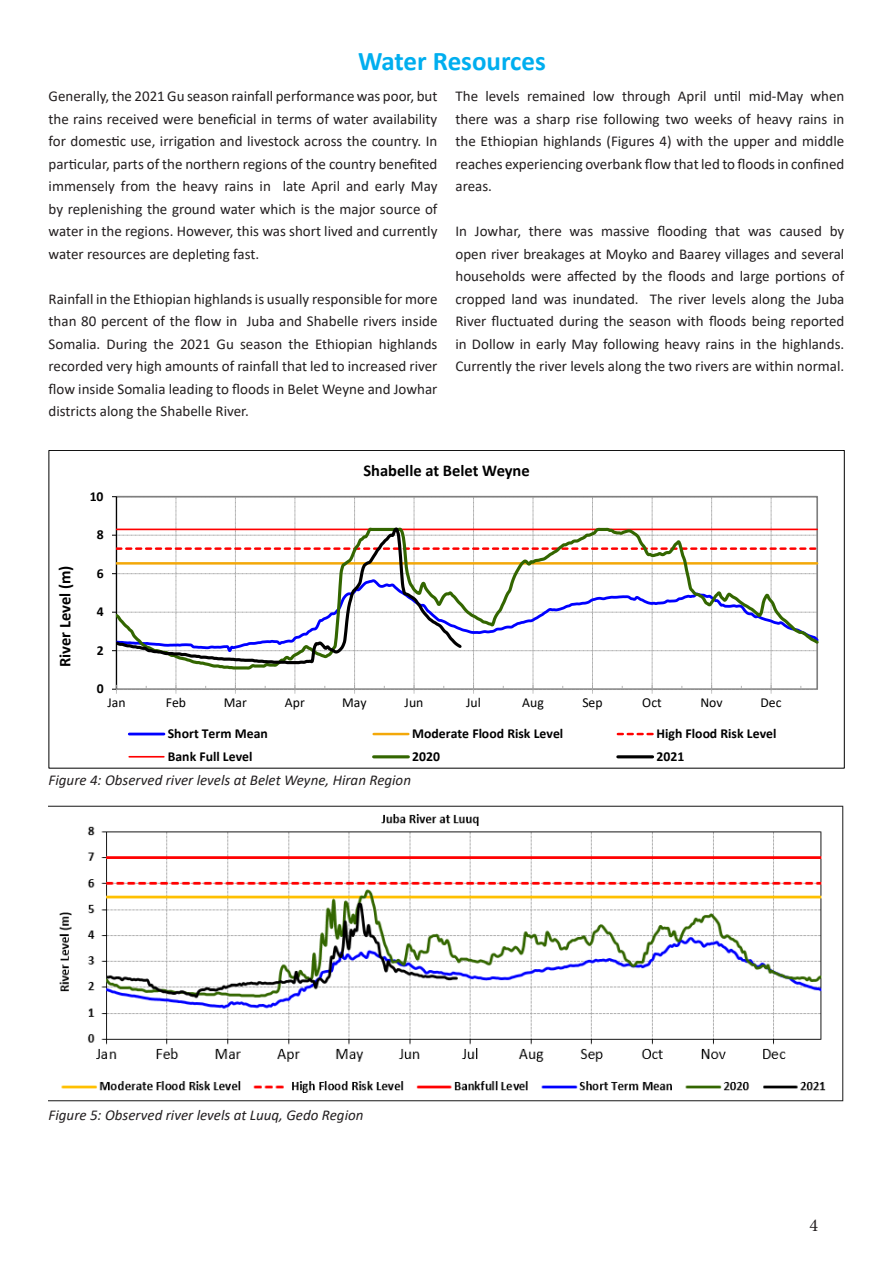
<style>
.page{position:relative;width:893px;height:1263px;background:#fff}
.page>*{position:absolute;margin:0;border:0;box-sizing:border-box;transform-origin:0 0}
.t1{font:700 27px "Calibri";color:#00aeef}
.t2{font:18px "Minion Pro";color:#231f20}
.t3{font:700 16.5px "Calibri";letter-spacing:-.005em;color:#000}
.Body{font:15px/22.5px "Calibri";color:#231f20;text-align:justify}
.t4{font:italic 15px "Calibri";color:#231f20}
.t5{font:700 13.65px "Calibri";letter-spacing:.005em;color:#000}
.t6{font:13.65px "Calibri";letter-spacing:.005em;color:#000}
</style>
<div class="page">
<svg style="left:112px;top:496px;width:705px;height:197px"></svg>
<svg style="left:116px;top:524px;width:702px;height:147px"></svg>
<svg style="left:116px;top:525px;width:348px;height:141px"></svg>
<hr style="left:129px;top:733px;width:35px;height:2px;background:#00f">
<hr style="left:374px;top:733px;width:34px;height:2px;background:#f3a809">
<svg style="left:618px;top:733px;width:34px;height:2px"></svg>
<hr style="left:129px;top:756px;width:35px;height:1px;background:#f00">
<hr style="left:374px;top:755px;width:34px;height:3px;background:#360">
<hr style="left:618px;top:755px;width:34px;height:3px;background:#000">
<img style="left:49px;top:805px;width:795px;height:297px">
<p class="t1" style="left:358px;top:42px;width:189px">Water Resources</p>
<p class="Body" style="left:49px;top:85px;width:390px">Generally, the 2021 Gu season rainfall performance was poor, but the rains received were beneficial in terms of water availability for domestic use, irrigation and livestock across the country. In particular, parts of the northern regions of the country benefited immensely from the heavy rains in late April and early May by replenishing the ground water which is the major source of water in the regions. However, this was short lived and currently water resources are depleting fast.</p>
<p class="Body" style="left:49px;top:287px;width:390px">Rainfall in the Ethiopian highlands is usually responsible for more than 80 percent of the flow in Juba and Shabelle rivers inside Somalia. During the 2021 Gu season the Ethiopian highlands recorded very high amounts of rainfall that led to increased river flow inside Somalia leading to floods in Belet Weyne and Jowhar districts along the Shabelle River.</p>
<p class="Body" style="left:455px;top:85px;width:390px">The levels remained low through April until mid-May when there was a sharp rise following two weeks of heavy rains in the Ethiopian highlands (Figures 4) with the upper and middle reaches experiencing overbank flow that led to floods in confined areas.</p>
<p class="Body" style="left:455px;top:220px;width:390px">In Jowhar, there was massive flooding that was caused by open river breakages at Moyko and Baarey villages and several households were affected by the floods and large portions of cropped land was inundated. The river levels along the Juba River fluctuated during the season with floods being reported in Dollow in early May following heavy rains in the highlands.<br>Currently the river levels along the two rivers are within normal.</p>
<p class="t3" style="left:53px;top:667px;width:103px;rotate:-90deg">River Level (m)</p>
<p class="t5" style="left:90px;top:486px;width:15px">10</p>
<p class="t5" style="left:97px;top:525px;width:8px">8</p>
<p class="t5" style="left:97px;top:563px;width:8px">6</p>
<p class="t5" style="left:97px;top:602px;width:8px">4</p>
<p class="t5" style="left:97px;top:640px;width:8px">2</p>
<p class="t5" style="left:97px;top:679px;width:8px">0</p>
<p class="t3" style="left:363px;top:459px;width:168px">Shabelle at Belet Weyne</p>
<p class="t6" style="left:107px;top:693px;width:20px">Jan</p>
<p class="t6" style="left:166px;top:693px;width:22px">Feb</p>
<p class="t6" style="left:224px;top:693px;width:25px">Mar</p>
<p class="t6" style="left:285px;top:693px;width:21px">Apr</p>
<p class="t6" style="left:342px;top:693px;width:26px">May</p>
<p class="t6" style="left:405px;top:693px;width:20px">Jun</p>
<p class="t6" style="left:466px;top:693px;width:16px">Jul</p>
<p class="t6" style="left:522px;top:693px;width:23px">Aug</p>
<p class="t6" style="left:582px;top:693px;width:22px">Sep</p>
<p class="t6" style="left:642px;top:693px;width:21px">Oct</p>
<p class="t6" style="left:700px;top:693px;width:24px">Nov</p>
<p class="t6" style="left:760px;top:693px;width:23px">Dec</p>
<p class="t5" style="left:168px;top:724px;width:102px">Short Term Mean</p>
<p class="t5" style="left:412px;top:724px;width:153px">Moderate Flood Risk Level</p>
<p class="t5" style="left:656px;top:724px;width:122px">High Flood Risk Level</p>
<p class="t5" style="left:168px;top:746px;width:86px">Bank Full Level</p>
<p class="t5" style="left:412px;top:746px;width:29px">2020</p>
<p class="t5" style="left:656px;top:746px;width:29px">2021</p>
<p class="t4" style="left:49px;top:770px;width:364px">Figure 4: Observed river levels at Belet Weyne, Hiran Region</p>
<p class="t4" style="left:49px;top:1104px;width:316px">Figure 5: Observed river levels at Luuq, Gedo Region</p>
<p class="t2" style="left:810px;top:1214px;width:10px">4</p>
</div>
